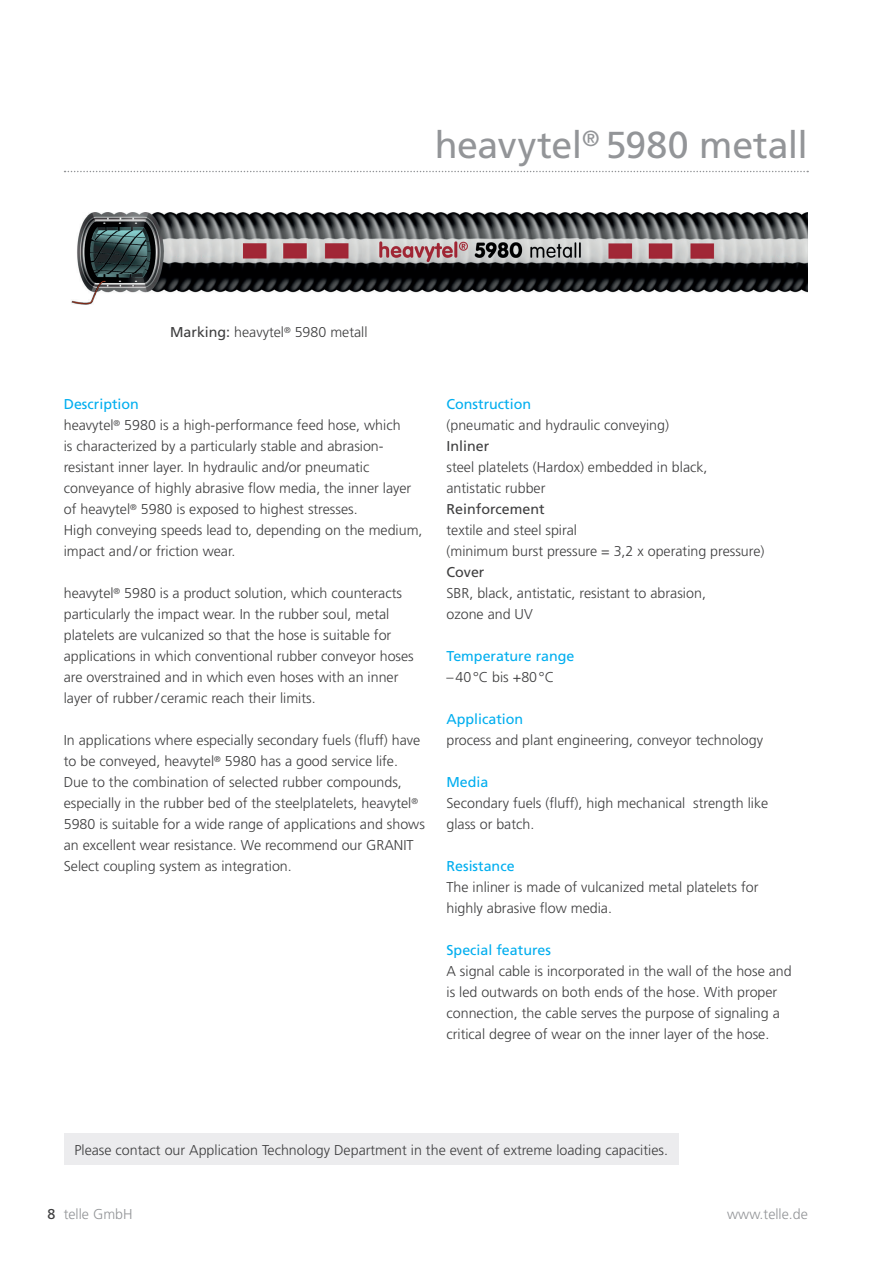
<style>
.page{position:relative;width:893px;height:1263px;background:#fff}
.page>*{position:absolute;margin:0;border:0;box-sizing:border-box;transform-origin:0 0}
.t1{font:37.5px "Frutiger LT Pro";letter-spacing:-.01em;color:#939598}
.t2{font:300 14.25px/21px "Frutiger LT Pro";color:#3e3e3f}
.t3{font:14.25px "Frutiger LT Pro";color:#00aeef}
.t4{font:14.25px "Frutiger LT Pro";color:#3e3e3f}
.t5{font:300 14.25px "Frutiger LT Pro";color:#939598}
.s1{font-weight:400}
.s2{font-weight:400;color:#00aeef}
.s3{font-weight:400;color:#3e3e3f}
</style>
<div class="page">
<img style="left:71px;top:212px;width:737px;height:93px">
<svg style="left:65px;top:171px;width:743px;height:1px"></svg>
<div style="left:64px;top:1133px;width:615px;height:32px;background:#ececee"></div>
<h1 class="t1" style="left:435px;top:123px;width:375px">heavytel<sup>®</sup> 5980 metall</h1>
<p class="t2" style="left:170px;top:322px;width:199px"><span class="s1">Marking:</span> heavytel<sup>®</sup> 5980 metall</p>
<p class="t2" style="left:64px;top:394px;width:360px"><span class="s2">Description<br></span>heavytel<sup>®</sup> 5980 is a high-performance feed hose, which<br>is characterized by a particularly stable and abrasion&shy;resistant inner layer. In hydraulic and/or pneumatic conveyance of highly abrasive flow media, the inner layer of heavytel<sup>®</sup> 5980 is exposed to highest stresses.<br>High conveying speeds lead to, depending on the medium, impact and/or friction wear.</p>
<p class="t2" style="left:64px;top:583px;width:351px">heavytel<sup>®</sup> 5980 is a product solution, which counteracts particularly the impact wear. In the rubber soul, metal platelets are vulcanized so that the hose is suitable for applications in which conventional rubber conveyor hoses are overstrained and in which even hoses with an inner layer of rubber/ ceramic reach their limits.</p>
<p class="t2" style="left:64px;top:730px;width:363px">In applications where especially secondary fuels (fluff) have to be conveyed, heavytel<sup>®</sup> 5980 has a good service life.<br>Due to the combination of selected rubber compounds, especially in the rubber bed of the steelplatelets, heavytel<sup>® </sup>5980 is suitable for a wide range of applications and shows an excellent wear resistance. We recommend our GRANIT Select coupling system as integration.</p>
<p class="t3" style="left:446px;top:396px;width:86px">Construction</p>
<p class="t2" style="left:446px;top:415px;width:224px">(pneumatic and hydraulic conveying)</p>
<p class="t4" style="left:446px;top:438px;width:44px">Inliner</p>
<p class="t2" style="left:446px;top:457px;width:263px">steel platelets (Hardox) embedded in black, antistatic rubber</p>
<p class="t4" style="left:446px;top:501px;width:100px">Reinforcement</p>
<p class="t2" style="left:446px;top:520px;width:319px">textile and steel spiral<br>(minimum burst pressure = 3,2 x operating pressure)</p>
<p class="t4" style="left:446px;top:564px;width:40px">Cover</p>
<p class="t2" style="left:446px;top:583px;width:261px">SBR, black, antistatic, resistant to abrasion, ozone and UV</p>
<p class="t3" style="left:446px;top:648px;width:130px">Temperature range</p>
<p class="t2" style="left:446px;top:667px;width:109px">–40°C bis +80°C</p>
<p class="t3" style="left:446px;top:711px;width:78px">Application</p>
<p class="t2" style="left:446px;top:730px;width:318px">process and plant engineering, conveyor technology</p>
<p class="t3" style="left:446px;top:774px;width:43px">Media</p>
<p class="t2" style="left:446px;top:793px;width:323px">Secondary fuels (fluff), high mechanical strength like glass or batch.</p>
<p class="t3" style="left:446px;top:858px;width:70px">Resistance</p>
<p class="t2" style="left:446px;top:877px;width:313px">The inliner is made of vulcanized metal platelets for highly abrasive flow media.</p>
<p class="t3" style="left:446px;top:942px;width:106px">Special features</p>
<p class="t2" style="left:446px;top:961px;width:347px">A signal cable is incorporated in the wall of the hose and is led outwards on both ends of the hose. With proper connection, the cable serves the purpose of signaling a critical degree of wear on the inner layer of the hose.</p>
<p class="t2" style="left:74px;top:1139px;width:595px">Please contact our Application Technology Department in the event of extreme loading capacities.</p>
<p class="t5" style="left:47px;top:1206px;width:87px"><span class="s3">8</span> telle GmbH</p>
<p class="t5" style="left:727px;top:1206px;width:82px">www.telle.de</p>
</div>
